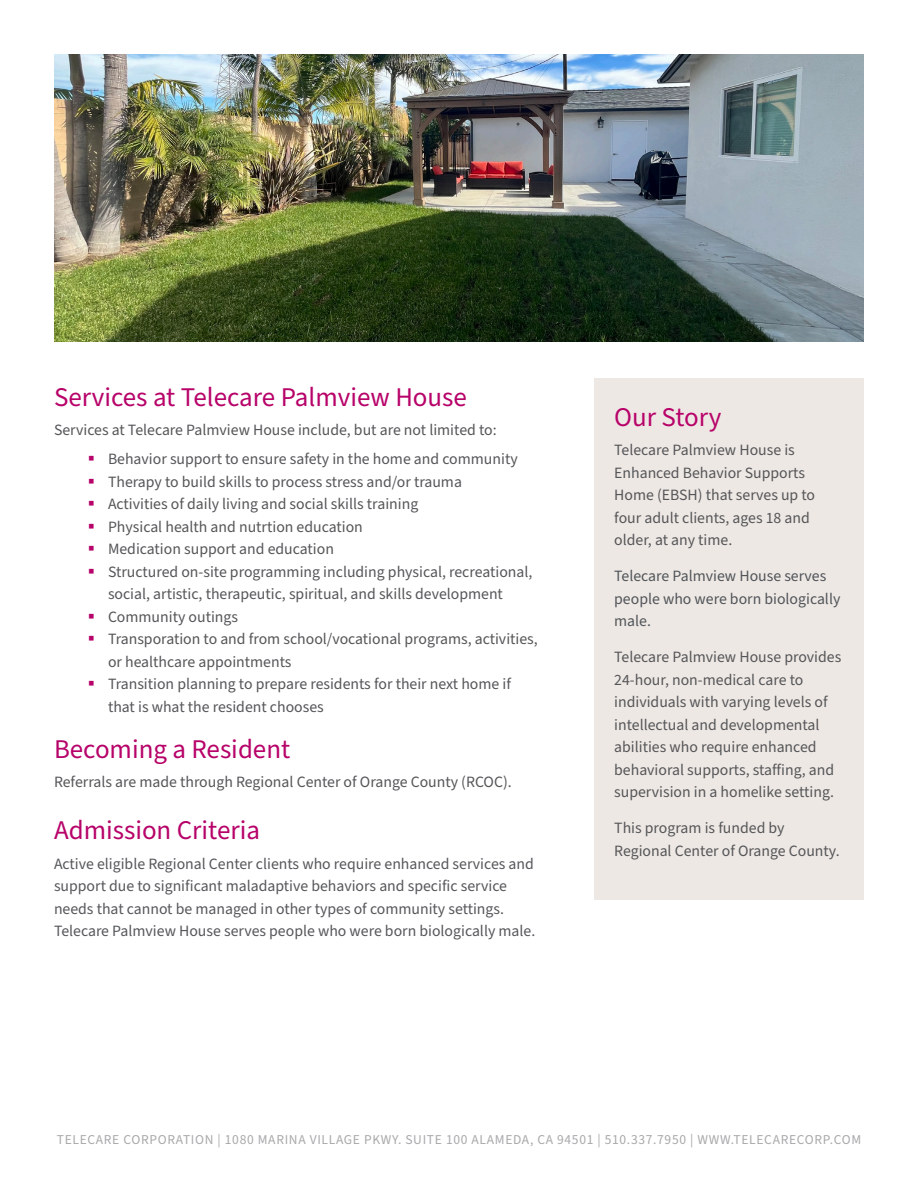
<style>
.page{position:relative;width:918px;height:1188px;background:#fff}
.page>*{position:absolute;margin:0;border:0;box-sizing:border-box;transform-origin:0 0}
.Header_1{font:27px "Source Sans Pro";color:#b70369}
.Header_1-2{font:15.75px/22.5px "Source Sans Pro";color:#555658}
.t1{font:15.75px/22.5px "Source Sans Pro";color:#56575a}
.t2{font:15.75px/22.5px "Source Sans Pro";color:#515559}
.t3{font:13.5px "Source Sans Pro";letter-spacing:.05em;color:#a9a8aa}
</style>
<div class="page">
<img style="left:54px;top:54px;width:810px;height:288px">
<div style="left:594px;top:378px;width:270px;height:522px;background:#eee8e5"></div>
<p class="Header_1" style="left:54px;top:379px;width:415px">Services at Telecare Palmview House</p>
<p class="Header_1-2" style="left:54px;top:419px;width:444px">Services at Telecare Palmview House include, but are not limited to:</p>
<p class="Header_1-2" style="left:108px;top:448px;width:411px">Behavior support to ensure safety in the home and community</p>
<p class="Header_1-2" style="left:108px;top:471px;width:355px">Therapy to build skills to process stress and/or trauma</p>
<p class="Header_1-2" style="left:108px;top:493px;width:312px">Activities of daily living and social skills training</p>
<p class="Header_1-2" style="left:108px;top:516px;width:256px">Physical health and nutrtion education</p>
<p class="Header_1-2" style="left:108px;top:538px;width:228px">Medication support and education</p>
<p class="Header_1-2" style="left:108px;top:561px;width:426px">Structured on-site programming including physical, recreational, social, artistic, therapeutic, spiritual, and skills development</p>
<p class="Header_1-2" style="left:108px;top:606px;width:132px">Community outings</p>
<p class="Header_1-2" style="left:108px;top:628px;width:431px">Transporation to and from school/vocational programs, activities, or healthcare appointments</p>
<p class="Header_1-2" style="left:108px;top:673px;width:405px">Transition planning to prepare residents for their next home if that is what the resident chooses</p>
<p class="Header_1" style="left:54px;top:731px;width:238px">Becoming a Resident</p>
<p class="Header_1-2" style="left:54px;top:771px;width:459px">Referrals are made through Regional Center of Orange County (RCOC).</p>
<p class="Header_1" style="left:54px;top:812px;width:208px">Admission Criteria</p>
<p class="t1" style="left:54px;top:853px;width:483px">Active eligible Regional Center clients who require enhanced services and support due to significant maladaptive behaviors and specific service needs that cannot be managed in other types of community settings.<br>Telecare Palmview House serves people who were born biologically male.</p>
<p class="Header_1" style="left:614px;top:399px;width:109px">Our Story</p>
<p class="Header_1-2" style="left:614px;top:439px;width:202px">Telecare Palmview House is<br>Enhanced Behavior Supports<br>Home (EBSH) that serves up to four adult clients, ages 18 and older, at any time.</p>
<p class="t2" style="left:614px;top:565px;width:228px">Telecare Palmview House serves people who were born biologically male.</p>
<p class="Header_1-2" style="left:614px;top:646px;width:229px">Telecare Palmview House provides 24-hour, non-medical care to individuals with varying levels of intellectual and developmental abilities who require enhanced behavioral supports, staffing, and supervision in a homelike setting.</p>
<p class="Header_1-2" style="left:614px;top:817px;width:227px">This program is funded by<br>Regional Center of Orange County.</p>
<p class="t3" style="left:57px;top:1131px;width:806px">TELECARE CORPORATION | 1080 MARINA VILLAGE PKWY. SUITE 100 ALAMEDA, CA 94501 | 510.337.7950 | WWW.TELECARECORP.COM</p>
</div>
